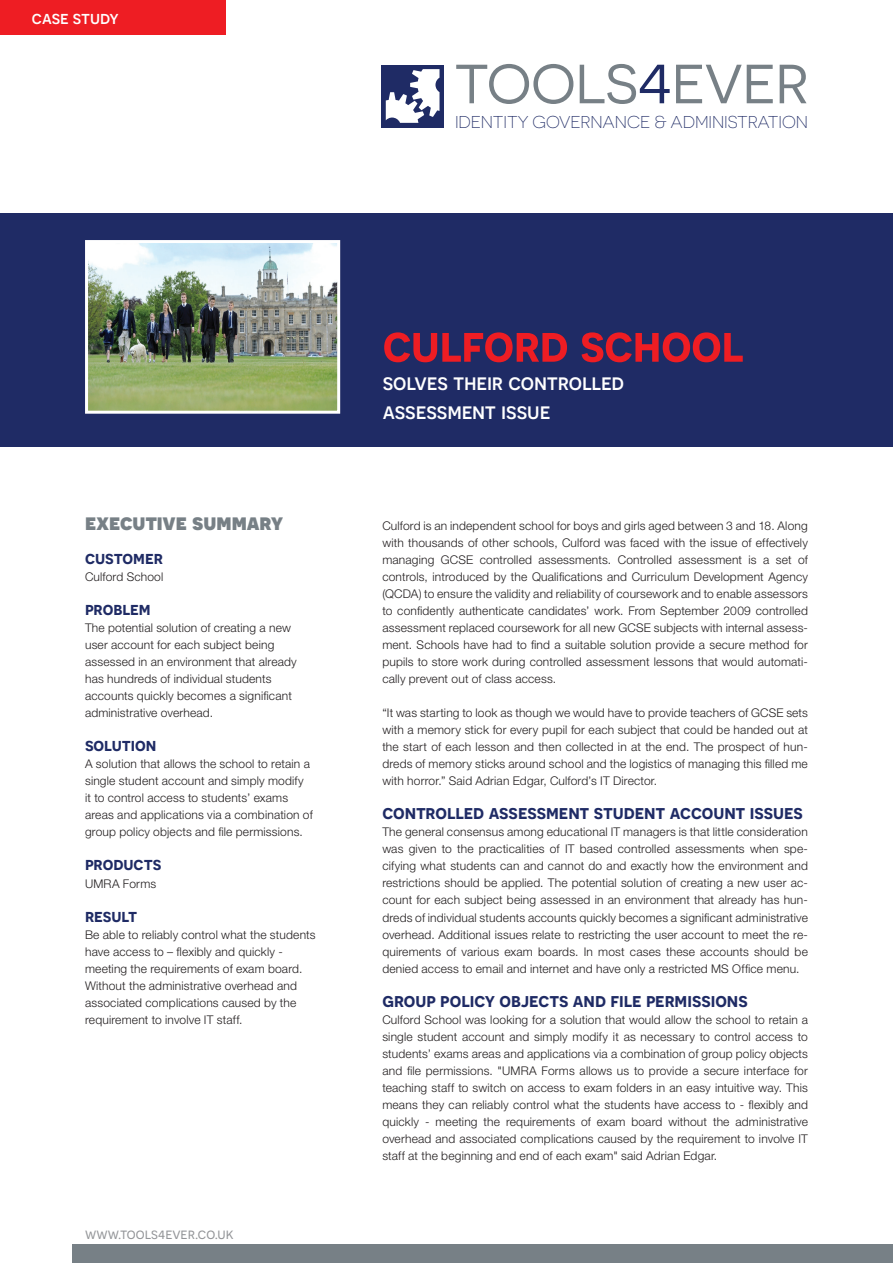
<style>
.page{position:relative;width:893px;height:1263px;background:#fff}
.page>*{position:absolute;margin:0;border:0;box-sizing:border-box;transform-origin:0 0}
.t1{font:55.05px "Novecentosanswide";color:#778086}
.t2{font:600 51.3px "Novecentosans";letter-spacing:-.01em;color:#ee1d23}
.t3{font:500 22.5px/28.5px "Novecentosans";letter-spacing:-.005em;color:#fff}
.t4{font:800 22.5px "Novecentosans";letter-spacing:-.005em;color:#778086}
.t5{font:600 19.5px "Novecentosans";color:#1f2b65}
.t6{font:600 18px "Novecentosans";letter-spacing:-.005em;color:#1f2b65}
.t7{font:500 18px "Novecentosans";color:#fff}
.t8{font:300 17.1px "Novecentosanswide";letter-spacing:-.005em;color:#1f2b65}
.t9{font:15px "Novecentosans";color:#939598}
.t10{font:300 12px/17px "Helvetica Neue LT Std";letter-spacing:.015em;color:#231f20;text-align:justify}
.s1{color:#1f2b65}
</style>
<div class="page">
<div style="left:72px;top:1245px;width:821px;height:18px;background:#778086"></div>
<div style="left:0;top:213px;width:893px;height:233px;background:#1f2b65"></div>
<div style="left:381px;top:65px;width:63px;height:63px;background:#1f2b65"></div>
<svg style="left:386px;top:69px;width:53px;height:54px"></svg>
<div style="left:0;top:0;width:225px;height:34px;background:#ee1d23"></div>
<img style="left:89px;top:244px;width:247px;height:166px">
<div style="left:85px;top:240px;width:255px;height:174px;border:3px solid #fff"></div>
<h3 class="t7" style="left:32px;top:7px;width:89px">case study</h3>
<h1 class="t1" style="left:454px;top:52px;width:356px">TOOLS<span class="s1">4</span>EVER</h1>
<h3 class="t8" style="left:455px;top:112px;width:354px">IDENTITY GOVERNANCE &amp; ADMINISTRATION</h3>
<h3 class="t4" style="left:85px;top:508px;width:200px">executive summary</h3>
<h3 class="t6" style="left:85px;top:547px;width:80px">customer</h3>
<p class="t10" style="left:85px;top:568px;width:80px">Culford School</p>
<h3 class="t6" style="left:85px;top:598px;width:67px">problem</h3>
<p class="t10" style="left:85px;top:619px;width:213px;text-align:left">The potential solution of creating a new user account for each subject being assessed in an environment that already has hundreds of individual students accounts quickly becomes a significant administrative overhead.</p>
<h3 class="t6" style="left:85px;top:734px;width:73px">solution</h3>
<p class="t10" style="left:85px;top:755px;width:229px;text-align:left">A solution that allows the school to retain a single student account and simply modify it to control access to students’ exams areas and applications via a combination of group policy objects and file permissions.</p>
<h3 class="t6" style="left:85px;top:853px;width:78px">products</h3>
<p class="t10" style="left:85px;top:874px;width:73px">UMRA Forms</p>
<h3 class="t6" style="left:85px;top:904px;width:54px">result</h3>
<p class="t10" style="left:85px;top:925px;width:232px;text-align:left">Be able to reliably control what the students have access to – flexibly and quickly - meeting the requirements of exam board.<br>Without the administrative overhead and associated complications caused by the requirement to involve IT staff.</p>
<p class="t9" style="left:85px;top:1225px;width:150px">www.tools4ever.co.uk</p>
<h2 class="t2" style="left:383px;top:313px;width:363px">culford school</h2>
<h3 class="t3" style="left:383px;top:368px;width:243px">solves their controlled assessment issue</h3>
<p class="t10" style="left:382px;top:517px;width:427px">Culford is an independent school for boys and girls aged between 3 and 18. Along with thousands of other schools, Culford was faced with the issue of effectively managing GCSE controlled assessments. Controlled assessment is a set of controls, introduced by the Qualifications and Curriculum Development Agency (QCDA) to ensure the validity and reliability of coursework and to enable assessors to confidently authenticate candidates’ work. From September 2009 controlled assessment replaced coursework for all new GCSE subjects with internal assess&shy;ment. Schools have had to find a suitable solution provide a secure method for pupils to store work during controlled assessment lessons that would automati&shy;cally prevent out of class access.</p>
<p class="t10" style="left:382px;top:704px;width:427px">“It was starting to look as though we would have to provide teachers of GCSE sets with a memory stick for every pupil for each subject that could be handed out at the start of each lesson and then collected in at the end. The prospect of hun&shy;dreds of memory sticks around school and the logistics of managing this filled me with horror.” Said Adrian Edgar, Culford’s IT Director.</p>
<h3 class="t5" style="left:382px;top:801px;width:422px">controlled assessment student account issues</h3>
<p class="t10" style="left:382px;top:823px;width:427px">The general consensus among educational IT managers is that little consideration was given to the practicalities of IT based controlled assessments when spe&shy;cifying what students can and cannot do and exactly how the environment and restrictions should be applied. The potential solution of creating a new user ac&shy;count for each subject being assessed in an environment that already has hun&shy;dreds of individual students accounts quickly becomes a significant administrative overhead. Additional issues relate to restricting the user account to meet the re&shy;quirements of various exam boards. In most cases these accounts should be denied access to email and internet and have only a restricted MS Office menu.</p>
<h3 class="t5" style="left:382px;top:988px;width:367px">group policy objects and file permissions</h3>
<p class="t10" style="left:382px;top:1010px;width:427px">Culford School was looking for a solution that would allow the school to retain a single student account and simply modify it as necessary to control access to students’ exams areas and applications via a combination of group policy objects and file permissions. "UMRA Forms allows us to provide a secure interface for teaching staff to switch on access to exam folders in an easy intuitive way. This means they can reliably control what the students have access to - flexibly and quickly - meeting the requirements of exam board without the administrative overhead and associated complications caused by the requirement to involve IT staff at the beginning and end of each exam" said Adrian Edgar.</p>
</div>
